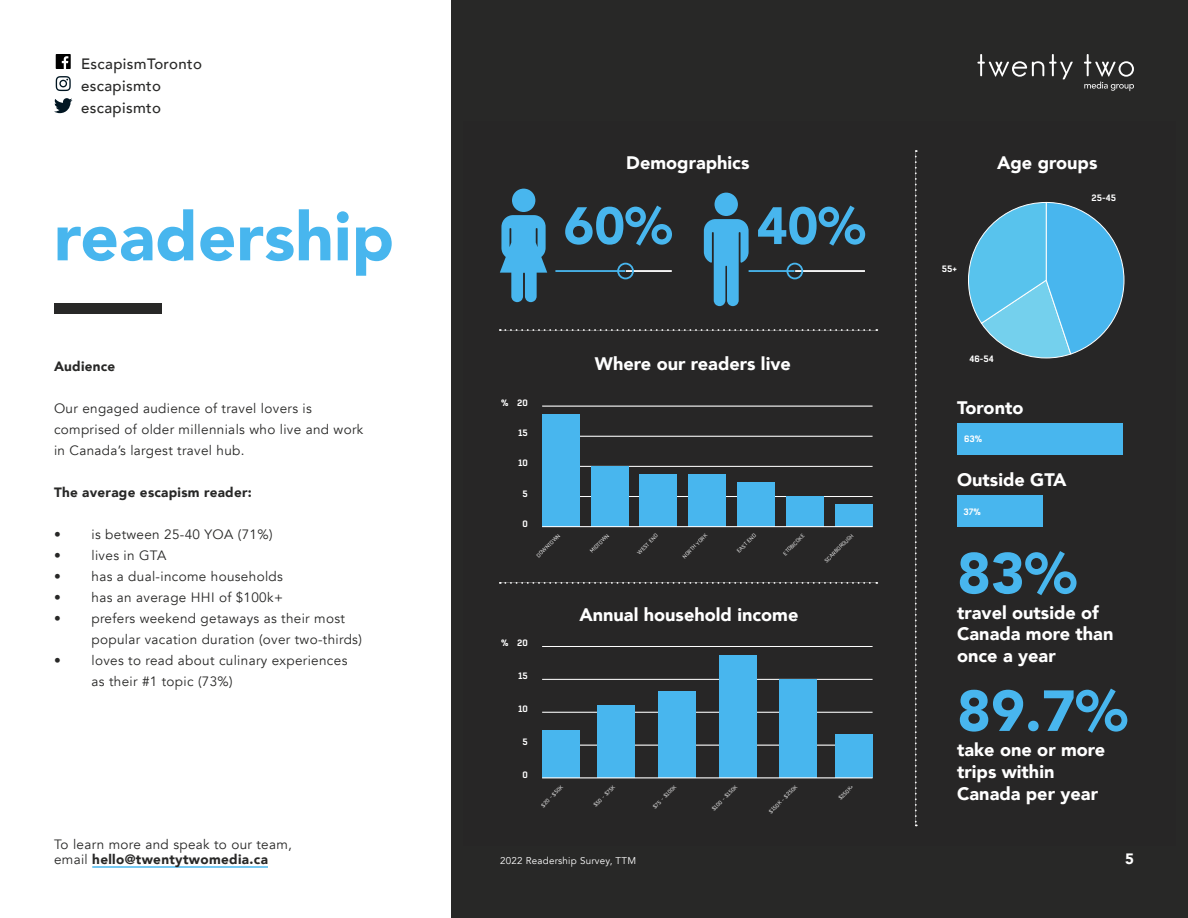
<style>
.page{position:relative;width:1188px;height:918px;background:#fff}
.page>*{position:absolute;margin:0;border:0;box-sizing:border-box;transform-origin:0 0}
.t1{font:900 67.5px "Avenir";color:#48b6ee}
.t2{font:900 57.3px "Avenir";color:#48b6ee}
.t3{font:900 51.9px "Avenir";color:#48b6ee}
.t4{font:900 18.15px/21.8px "Avenir";color:#fff}
.t5{font:500 15px/22px "Avenir";letter-spacing:.025em;color:#282827}
.t6{font:900 15px "Avenir";color:#fff}
.info_body{font:13.5px/21px "Avenir";letter-spacing:.025em;color:#282827}
.info_body-2{font:900 13.5px "Avenir";letter-spacing:.02em;color:#282827}
.info_body-3{font:9.75px "Avenir";letter-spacing:.025em;color:#fff}
.t7{font:600 9.3px "Boxed";color:#fff}
.t8{font:5.4px "Boxed";color:#fff}
.s1{font-weight:900}
</style>
<div class="page">
<div style="left:451px;top:0;width:737px;height:918px;background:#282827"></div>
<div style="left:54px;top:303px;width:108px;height:11px;background:#282827"></div>
<div style="left:715px;top:193px;width:23px;height:23px;background:#48b6ee;border-radius:50%"></div>
<svg style="left:704px;top:219px;width:45px;height:87px"></svg>
<div style="left:512px;top:189px;width:23px;height:23px;background:#48b6ee;border-radius:50%"></div>
<svg style="left:500px;top:215px;width:47px;height:87px"></svg>
<hr style="left:555px;top:270px;width:70px;height:2px;background:#48b6ee">
<hr style="left:626px;top:270px;width:46px;height:2px;background:#fff">
<div style="left:617px;top:263px;width:17px;height:16px;border:2px solid #48b6ee;border-radius:50%"></div>
<hr style="left:795px;top:270px;width:70px;height:2px;background:#fff">
<hr style="left:749px;top:270px;width:46px;height:2px;background:#48b6ee">
<div style="left:786px;top:263px;width:17px;height:16px;border:2px solid #48b6ee;border-radius:50%"></div>
<svg style="left:500px;top:329px;width:377px;height:2px"></svg>
<svg style="left:915px;top:150px;width:2px;height:676px"></svg>
<svg style="left:968px;top:202px;width:156px;height:156px"></svg>
<div style="left:957px;top:495px;width:86px;height:32px;background:#48b6ee"></div>
<div style="left:957px;top:423px;width:165px;height:32px;background:#48b6ee"></div>
<svg style="left:500px;top:582px;width:377px;height:2px"></svg>
<hr style="left:542px;top:406px;width:331px;height:1px;background:#fff">
<hr style="left:542px;top:436px;width:331px;height:1px;background:#fff">
<hr style="left:542px;top:466px;width:331px;height:1px;background:#fff">
<hr style="left:542px;top:496px;width:331px;height:1px;background:#fff">
<div style="left:542px;top:414px;width:37px;height:113px;background:#48b6ee"></div>
<div style="left:591px;top:466px;width:37px;height:61px;background:#48b6ee"></div>
<div style="left:640px;top:474px;width:37px;height:53px;background:#48b6ee"></div>
<div style="left:689px;top:474px;width:37px;height:53px;background:#48b6ee"></div>
<div style="left:738px;top:483px;width:37px;height:44px;background:#48b6ee"></div>
<div style="left:786px;top:497px;width:38px;height:30px;background:#48b6ee"></div>
<div style="left:835px;top:505px;width:38px;height:22px;background:#48b6ee"></div>
<hr style="left:542px;top:646px;width:331px;height:1px;background:#fff">
<hr style="left:542px;top:679px;width:331px;height:1px;background:#fff">
<hr style="left:542px;top:712px;width:331px;height:1px;background:#fff">
<hr style="left:542px;top:745px;width:331px;height:1px;background:#fff">
<div style="left:542px;top:730px;width:37px;height:48px;background:#48b6ee"></div>
<div style="left:597px;top:706px;width:37px;height:72px;background:#48b6ee"></div>
<div style="left:658px;top:692px;width:37px;height:86px;background:#48b6ee"></div>
<div style="left:719px;top:656px;width:37px;height:122px;background:#48b6ee"></div>
<div style="left:779px;top:679px;width:37px;height:99px;background:#48b6ee"></div>
<div style="left:835px;top:735px;width:38px;height:43px;background:#48b6ee"></div>
<hr style="left:542px;top:526px;width:331px;height:1px;background:#fff">
<hr style="left:542px;top:778px;width:331px;height:1px;background:#fff">
<hr style="left:92px;top:866px;width:176px;height:2px;background:#48b6ee">
<svg style="left:56px;top:54px;width:15px;height:15px"></svg>
<svg style="left:56px;top:76px;width:15px;height:15px"></svg>
<svg style="left:54px;top:98px;width:18px;height:15px"></svg>
<svg style="left:977px;top:54px;width:96px;height:25px"></svg>
<svg style="left:1084px;top:54px;width:50px;height:37px"></svg>
<p class="t5" style="left:81px;top:52px;width:123px">EscapismToronto escapismto escapismto</p>
<p class="t1" style="left:54px;top:179px;width:342px">readership</p>
<p class="info_body-2" style="left:54px;top:355px;width:63px">Audience</p>
<p class="info_body" style="left:54px;top:398px;width:311px">Our engaged audience of travel lovers is comprised of older millennials who live and work in Canada’s largest travel hub.</p>
<p class="info_body-2" style="left:54px;top:481px;width:199px">The average escapism reader:</p>
<p class="info_body" style="left:54px;top:524px;width:220px">• is between 25-40 YOA (71%)</p>
<p class="info_body" style="left:54px;top:545px;width:114px">• lives in GTA</p>
<p class="info_body" style="left:54px;top:566px;width:230px">• has a dual-income households</p>
<p class="info_body" style="left:54px;top:587px;width:231px">• has an average HHI of $100k+</p>
<p class="info_body" style="left:92px;top:608px;width:272px;text-indent:-38px">• prefers weekend getaways as their most popular vacation duration (over two-thirds)</p>
<p class="info_body" style="left:92px;top:650px;width:257px;text-indent:-38px">• loves to read about culinary experiences as their #1 topic (73%)</p>
<p class="info_body" style="left:54px;top:837px;width:240px;line-height:15px">To learn more and speak to our team, email <span class="s1">hello@twentytwomedia.ca</span></p>
<p class="t4" style="left:626px;top:151px;width:125px">Demographics</p>
<p class="t3" style="left:564px;top:181px;width:110px">60%</p>
<p class="t3" style="left:757px;top:181px;width:110px">40%</p>
<p class="t4" style="left:595px;top:352px;width:197px">Where our readers live</p>
<p class="t7" style="left:501px;top:397px;width:28px">% 20</p>
<p class="t7" style="left:518px;top:427px;width:11px">15</p>
<p class="t7" style="left:518px;top:457px;width:11px">10</p>
<p class="t7" style="left:523px;top:487px;width:7px">5</p>
<p class="t7" style="left:522px;top:517px;width:7px">0</p>
<p class="t8" style="left:535px;top:554px;width:33px;rotate:-45deg">DOWNTOWN</p>
<p class="t8" style="left:589px;top:550px;width:26px;rotate:-45deg">MIDTOWN</p>
<p class="t8" style="left:636px;top:551px;width:28px;rotate:-45deg">WEST END</p>
<p class="t8" style="left:681px;top:555px;width:34px;rotate:-45deg">NORTH YORK</p>
<p class="t8" style="left:735px;top:550px;width:26px;rotate:-45deg">EAST END</p>
<p class="t8" style="left:782px;top:552px;width:29px;rotate:-45deg">ETOBICOKE</p>
<p class="t8" style="left:823px;top:559px;width:40px;rotate:-45deg">SCARBOROUGH</p>
<p class="t7" style="left:501px;top:637px;width:28px">% 20</p>
<p class="t7" style="left:518px;top:670px;width:11px">15</p>
<p class="t7" style="left:518px;top:703px;width:11px">10</p>
<p class="t7" style="left:523px;top:736px;width:7px">5</p>
<p class="t7" style="left:522px;top:769px;width:7px">0</p>
<p class="t4" style="left:579px;top:604px;width:221px">Annual household income</p>
<p class="t8" style="left:540px;top:804px;width:30px;rotate:-45deg">$20 - $50K</p>
<p class="t8" style="left:592px;top:803px;width:30px;rotate:-45deg">$50 - $75K</p>
<p class="t8" style="left:651px;top:805px;width:32px;rotate:-45deg">$75 - $100K</p>
<p class="t8" style="left:711px;top:807px;width:35px;rotate:-45deg">$100 - $150K</p>
<p class="t8" style="left:767px;top:810px;width:39px;rotate:-45deg">$150K - $250K</p>
<p class="t8" style="left:837px;top:797px;width:20px;rotate:-45deg">$250K+</p>
<p class="info_body-3" style="left:500px;top:855px;width:138px">2022 Readership Survey, TTM</p>
<p class="t4" style="left:997px;top:151px;width:102px">Age groups</p>
<p class="t7" style="left:942px;top:263px;width:17px">55+</p>
<p class="t7" style="left:1092px;top:191px;width:26px">25-45</p>
<p class="t7" style="left:970px;top:353px;width:26px">46-54</p>
<p class="t4" style="left:957px;top:396px;width:68px">Toronto</p>
<p class="t7" style="left:964px;top:433px;width:20px">63%</p>
<p class="t4" style="left:957px;top:469px;width:111px">Outside GTA</p>
<p class="t7" style="left:963px;top:505px;width:19px">37%</p>
<p class="t2" style="left:957px;top:524px;width:121px">83%</p>
<p class="t4" style="left:957px;top:601px;width:158px">travel outside of<br>Canada more than once a year</p>
<p class="t2" style="left:957px;top:662px;width:172px">89.7%</p>
<p class="t4" style="left:957px;top:739px;width:150px">take one or more trips within<br>Canada per year</p>
<p class="t6" style="left:1125px;top:846px;width:10px">5</p>
</div>
